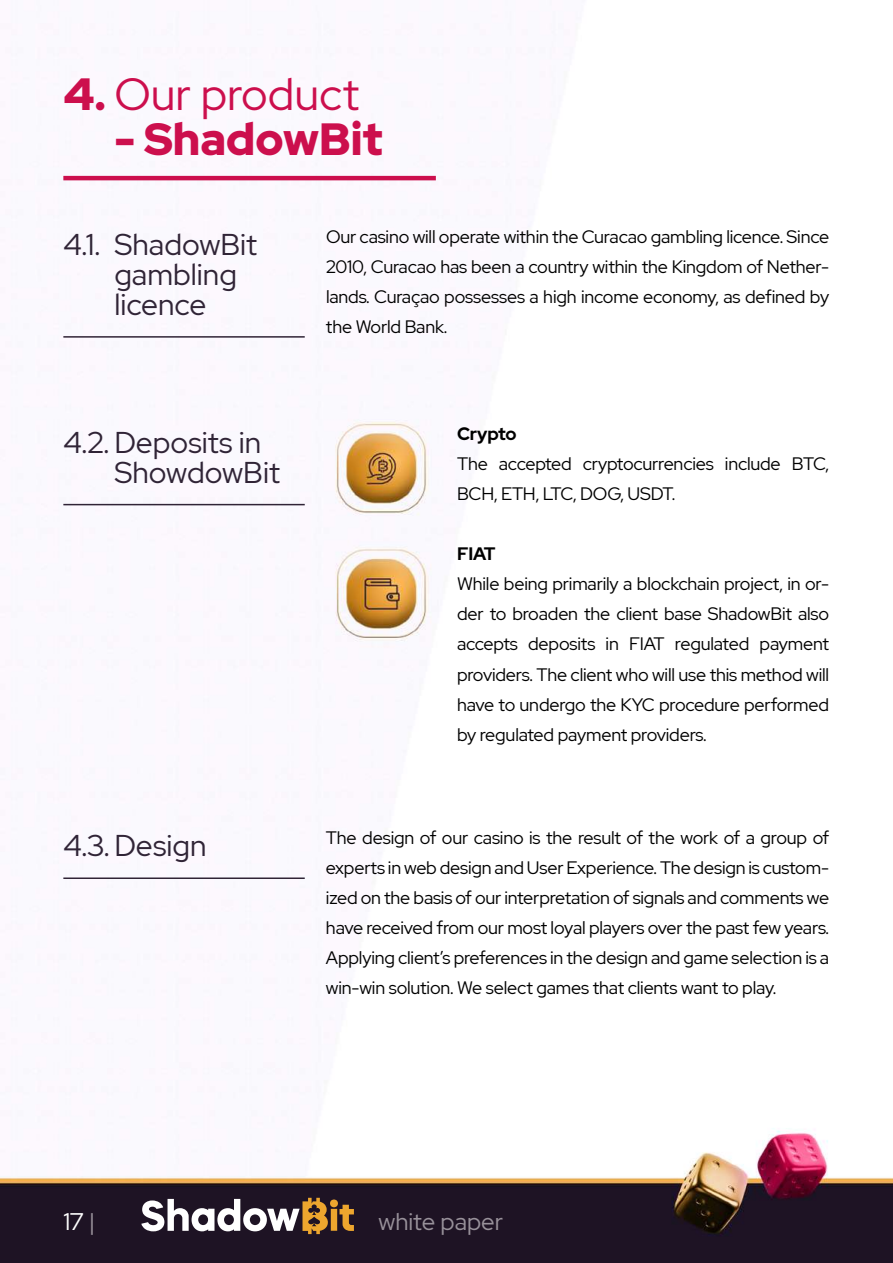
<style>
.page{position:relative;width:893px;height:1263px;background:#fff}
.page>*{position:absolute;margin:0;border:0;box-sizing:border-box;transform-origin:0 0}
.t1{font:45px "Red Hat Display";color:#cc0f4d}
.t2{font:900 45px "Red Hat Display";color:#cc0f4d}
.t3{font:30px/30px "Red Hat Display";color:#302436}
.t4{font:24px "Red Hat Display";color:#98919a}
.t5{font:24px "Red Hat Display";color:#fff}
.t6{font:18px/30px "Red Hat Display";letter-spacing:-.01em;color:#000;text-align:justify}
.t7{font:700 18px "Red Hat Display";letter-spacing:-.01em;color:#000}
.s1{font-weight:900}
.s2{color:#98919a}
</style>
<div class="page">
<img style="left:0;top:175px;width:893px;height:1088px">
<svg style="left:141px;top:1198px;width:213px;height:36px"></svg>
<hr style="left:63px;top:176px;width:373px;height:4px;background:#cc0f4d">
<hr style="left:63px;top:336px;width:242px;height:2px;background:#302436">
<hr style="left:63px;top:877px;width:242px;height:2px;background:#302436">
<hr style="left:63px;top:504px;width:242px;height:1px;background:#302436">
<h1 class="t1" style="left:63px;top:64px;width:297px"><span class="s1">4.</span> Our product</h1>
<h1 class="t2" style="left:114px;top:109px;width:270px">- ShadowBit</h1>
<h2 class="t3" style="left:114px;top:229px;width:144px;text-indent:-51px">4.1. ShadowBit gambling licence</h2>
<p class="t6" style="left:326px;top:221px;width:505px">Our casino will operate within the Curacao gambling licence. Since 2010, Curacao has been a country within the Kingdom of Nether&shy;lands. Curaçao possesses a high income economy, as defined by the World Bank.</p>
<h2 class="t3" style="left:114px;top:426px;width:167px;text-indent:-51px">4.2. Deposits in<br>ShowdowBit</h2>
<p class="t7" style="left:457px;top:422px;width:61px">Crypto</p>
<p class="t6" style="left:457px;top:449px;width:374px">The accepted cryptocurrencies include BTC,<br>BCH, ETH, LTC, DOG, USDT.</p>
<p class="t7" style="left:457px;top:542px;width:40px">FIAT</p>
<p class="t6" style="left:457px;top:569px;width:374px">While being primarily a blockchain project, in or&shy;der to broaden the client base ShadowBit also accepts deposits in FIAT regulated payment providers. The client who will use this method will have to undergo the KYC procedure performed by regulated payment providers.</p>
<h2 class="t3" style="left:63px;top:830px;width:145px">4.3. Design</h2>
<p class="t6" style="left:326px;top:822px;width:505px">The design of our casino is the result of the work of a group of experts in web design and User Experience. The design is custom&shy;ized on the basis of our interpretation of signals and comments we have received from our most loyal players over the past few years.<br>Applying client’s preferences in the design and game selection is a win-win solution. We select games that clients want to play.</p>
<h3 class="t5" style="left:63px;top:1205px;width:33px">17 <span class="s2">|</span></h3>
<h3 class="t4" style="left:378px;top:1205px;width:126px">white paper</h3>
</div>
